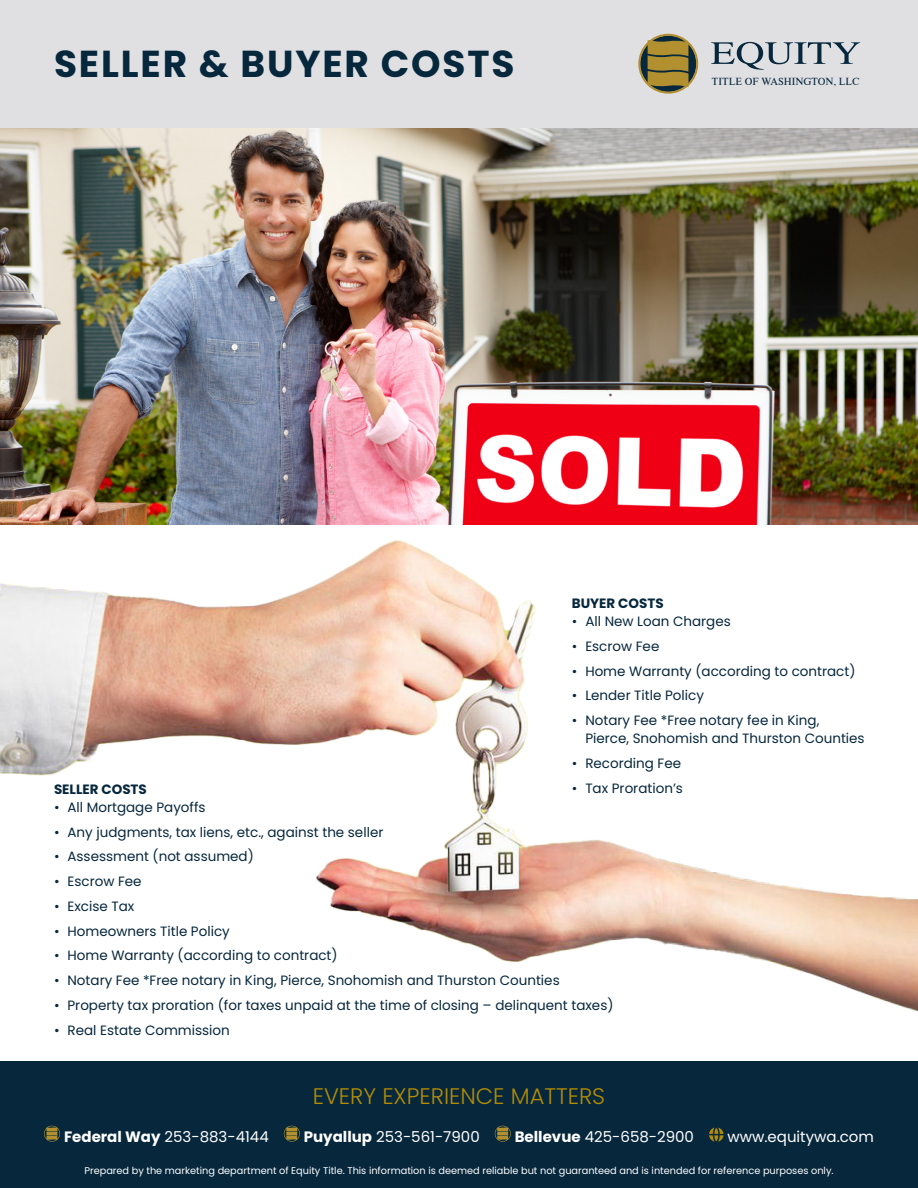
<style>
.page{position:relative;width:918px;height:1188px;background:#fff}
.page>*{position:absolute;margin:0;border:0;box-sizing:border-box;transform-origin:0 0}
.t1{font:700 37.5px "Poppins";letter-spacing:.05em;color:#06273c}
.t2{font:300 22.5px "Poppins";color:#b38c04}
.t3{font:15px "Poppins";color:#fff}
.t4{font:13.5px/18px "Poppins";color:#06273c}
.t5{font:700 13.5px "Poppins";color:#06273c}
.t6{font:10.8px "Nimbus Rom D";color:#06273c}
.t7{font:9.75px "Poppins";color:#fff}
.s1{font-weight:700}
</style>
<div class="page">
<img style="left:0;top:540px;width:918px;height:471px">
<img style="left:0;top:127px;width:918px;height:398px">
<div style="left:0;top:1062px;width:918px;height:126px;background:#06273c"></div>
<svg style="left:44px;top:1126px;width:16px;height:16px"></svg>
<svg style="left:284px;top:1126px;width:16px;height:16px"></svg>
<svg style="left:495px;top:1126px;width:16px;height:16px"></svg>
<svg style="left:709px;top:1128px;width:15px;height:14px"></svg>
<div style="left:0;top:0;width:918px;height:127px;background:#e0e0e3"></div>
<svg style="left:711px;top:42px;width:149px;height:28px"></svg>
<svg style="left:638px;top:34px;width:60px;height:60px"></svg>
<p class="t1" style="left:54px;top:42px;width:462px">SELLER &amp; BUYER COSTS</p>
<p class="t6" style="left:712px;top:74px;width:149px">TITLE OF WASHINGTON, LLC</p>
<p class="t5" style="left:572px;top:596px;width:93px">BUYER COSTS</p>
<p class="t4" style="left:572px;top:613px;width:160px">• All New Loan Charges</p>
<p class="t4" style="left:572px;top:637px;width:89px">• Escrow Fee</p>
<p class="t4" style="left:572px;top:662px;width:285px">• Home Warranty (according to contract)</p>
<p class="t4" style="left:572px;top:687px;width:134px">• Lender Title Policy</p>
<p class="t4" style="left:585px;top:712px;width:281px;text-indent:-14px">• Notary Fee *Free notary fee in King,<br>Pierce, Snohomish and Thurston Counties</p>
<p class="t4" style="left:572px;top:754px;width:111px">• Recording Fee</p>
<p class="t5" style="left:54px;top:781px;width:94px">SELLER COSTS</p>
<p class="t4" style="left:572px;top:779px;width:113px">• Tax Proration’s</p>
<p class="t4" style="left:54px;top:798px;width:153px">• All Mortgage Payoffs</p>
<p class="t4" style="left:54px;top:823px;width:331px">• Any judgments, tax liens, etc., against the seller</p>
<p class="t4" style="left:54px;top:848px;width:201px">• Assessment (not assumed)</p>
<p class="t4" style="left:54px;top:873px;width:89px">• Escrow Fee</p>
<p class="t4" style="left:54px;top:897px;width:82px">• Excise Tax</p>
<p class="t4" style="left:54px;top:922px;width:177px">• Homeowners Title Policy</p>
<p class="t4" style="left:54px;top:947px;width:285px">• Home Warranty (according to contract)</p>
<p class="t4" style="left:54px;top:972px;width:507px">• Notary Fee *Free notary in King, Pierce, Snohomish and Thurston Counties</p>
<p class="t4" style="left:54px;top:996px;width:561px">• Property tax proration (for taxes unpaid at the time of closing – delinquent taxes)</p>
<p class="t4" style="left:54px;top:1021px;width:177px">• Real Estate Commission</p>
<p class="t2" style="left:313px;top:1083px;width:294px">EVERY EXPERIENCE MATTERS</p>
<p class="t3" style="left:64px;top:1128px;width:206px"><span class="s1">Federal Way</span> 253-883-4144</p>
<p class="t3" style="left:304px;top:1128px;width:177px"><span class="s1">Puyallup</span> 253-561-7900</p>
<p class="t3" style="left:515px;top:1128px;width:181px"><span class="s1">Bellevue</span> 425-658-2900</p>
<p class="t3" style="left:728px;top:1128px;width:148px">www.equitywa.com</p>
<p class="t7" style="left:84px;top:1165px;width:751px">Prepared by the marketing department of Equity Title. This information is deemed reliable but not guaranteed and is intended for reference purposes only.</p>
</div>
